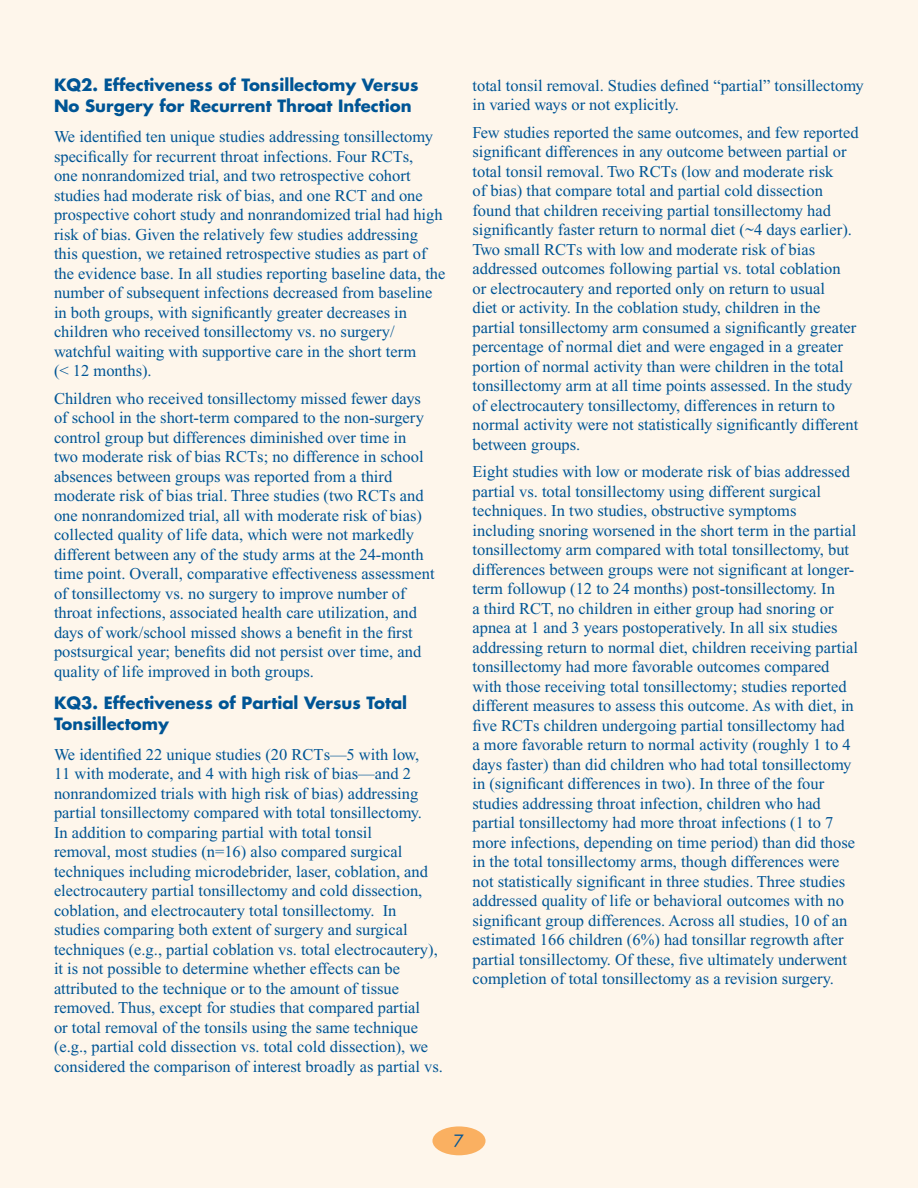
<style>
.page{position:relative;width:918px;height:1188px;background:#fef6eb}
.page>*{position:absolute;margin:0;border:0;box-sizing:border-box;transform-origin:0 0}
.Text{font:16.5px/19.5px "Times New Roman";color:#005595}
.Head_Level_2{font:700 16.5px/21px "Futura";color:#005595}
.t1{font:16.5px "Futura";color:#005595}
</style>
<div class="page">
<div style="left:432px;top:1126px;width:54px;height:29px;background:#fab061;border-radius:50%"></div>
<p class="Head_Level_2" style="left:54px;top:74px;width:366px">KQ2. Effectiveness of Tonsillectomy Versus<br>No Surgery for Recurrent Throat Infection</p>
<p class="Text" style="left:54px;top:127px;width:393px">We identified ten unique studies addressing tonsillectomy specifically for recurrent throat infections. Four RCTs,<br>one nonrandomized trial, and two retrospective cohort studies had moderate risk of bias, and one RCT and one prospective cohort study and nonrandomized trial had high risk of bias. Given the relatively few studies addressing this question, we retained retrospective studies as part of the evidence base. In all studies reporting baseline data, the number of subsequent infections decreased from baseline in both groups, with significantly greater decreases in children who received tonsillectomy vs. no surgery/ watchful waiting with supportive care in the short term<br>(&lt; 12 months).</p>
<p class="Text" style="left:54px;top:389px;width:382px">Children who received tonsillectomy missed fewer days of school in the short-term compared to the non-surgery control group but differences diminished over time in<br>two moderate risk of bias RCTs; no difference in school absences between groups was reported from a third moderate risk of bias trial. Three studies (two RCTs and one nonrandomized trial, all with moderate risk of bias) collected quality of life data, which were not markedly different between any of the study arms at the 24-month time point. Overall, comparative effectiveness assessment of tonsillectomy vs. no surgery to improve number of throat infections, associated health care utilization, and days of work/school missed shows a benefit in the first postsurgical year; benefits did not persist over time, and quality of life improved in both groups.</p>
<p class="Head_Level_2" style="left:54px;top:692px;width:355px">KQ3. Effectiveness of Partial Versus Total<br>Tonsillectomy</p>
<p class="Text" style="left:54px;top:745px;width:390px">We identified 22 unique studies (20 RCTs—5 with low,<br>11 with moderate, and 4 with high risk of bias—and 2 nonrandomized trials with high risk of bias) addressing partial tonsillectomy compared with total tonsillectomy.<br>In addition to comparing partial with total tonsil<br>removal, most studies (n=16) also compared surgical techniques including microdebrider, laser, coblation, and electrocautery partial tonsillectomy and cold dissection, coblation, and electrocautery total tonsillectomy. In studies comparing both extent of surgery and surgical techniques (e.g., partial coblation vs. total electrocautery), it is not possible to determine whether effects can be attributed to the technique or to the amount of tissue removed. Thus, except for studies that compared partial<br>or total removal of the tonsils using the same technique (e.g., partial cold dissection vs. total cold dissection), we considered the comparison of interest broadly as partial vs.</p>
<p class="Text" style="left:472px;top:75px;width:393px">total tonsil removal. Studies defined “partial” tonsillectomy in varied ways or not explicitly.</p>
<p class="Text" style="left:472px;top:123px;width:388px">Few studies reported the same outcomes, and few reported significant differences in any outcome between partial or total tonsil removal. Two RCTs (low and moderate risk<br>of bias) that compare total and partial cold dissection found that children receiving partial tonsillectomy had significantly faster return to normal diet (~4 days earlier).<br>Two small RCTs with low and moderate risk of bias addressed outcomes following partial vs. total coblation<br>or electrocautery and reported only on return to usual<br>diet or activity. In the coblation study, children in the partial tonsillectomy arm consumed a significantly greater percentage of normal diet and were engaged in a greater portion of normal activity than were children in the total tonsillectomy arm at all time points assessed. In the study of electrocautery tonsillectomy, differences in return to normal activity were not statistically significantly different between groups.</p>
<p class="Text" style="left:472px;top:462px;width:387px">Eight studies with low or moderate risk of bias addressed partial vs. total tonsillectomy using different surgical techniques. In two studies, obstructive symptoms including snoring worsened in the short term in the partial tonsillectomy arm compared with total tonsillectomy, but differences between groups were not significant at longer&shy;term followup (12 to 24 months) post-tonsillectomy. In<br>a third RCT, no children in either group had snoring or apnea at 1 and 3 years postoperatively. In all six studies addressing return to normal diet, children receiving partial tonsillectomy had more favorable outcomes compared with those receiving total tonsillectomy; studies reported different measures to assess this outcome. As with diet, in five RCTs children undergoing partial tonsillectomy had<br>a more favorable return to normal activity (roughly 1 to 4 days faster) than did children who had total tonsillectomy in (significant differences in two). In three of the four studies addressing throat infection, children who had partial tonsillectomy had more throat infections (1 to 7 more infections, depending on time period) than did those in the total tonsillectomy arms, though differences were not statistically significant in three studies. Three studies addressed quality of life or behavioral outcomes with no significant group differences. Across all studies, 10 of an estimated 166 children (6%) had tonsillar regrowth after partial tonsillectomy. Of these, five ultimately underwent completion of total tonsillectomy as a revision surgery.</p>
<p class="t1" style="left:454px;top:1130px;width:12px">7</p>
</div>
